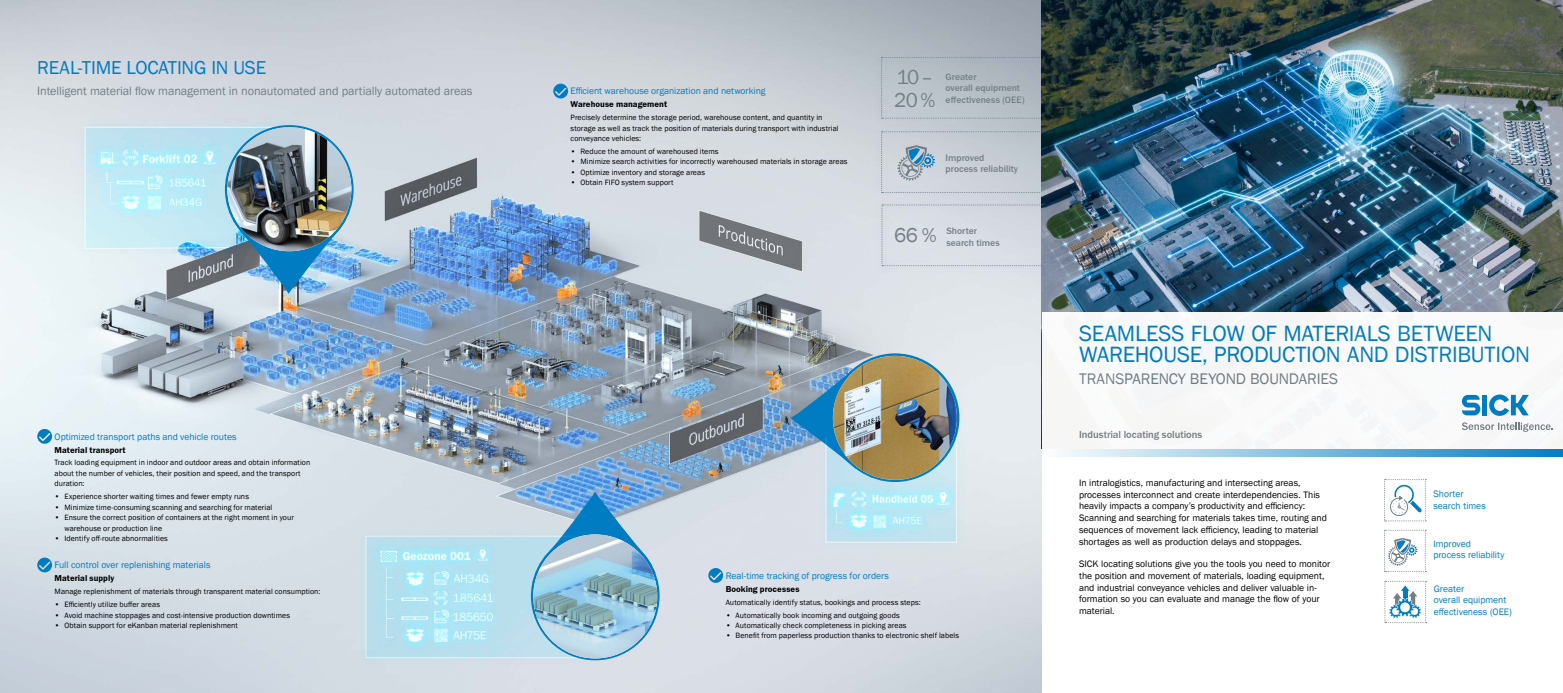
<style>
.page{position:relative;width:1563px;height:693px;background:#fff}
.page>*{position:absolute;margin:0;border:0;box-sizing:border-box;transform-origin:0 0}
.t1{font:22.75px/21px "SICK Franklin";letter-spacing:-.01em;color:#007cc2}
.t2{font:20.74px/23.4px "SICK Franklin";color:#737f86}
.t3{font:19.25px "SICK Franklin";letter-spacing:-.01em;color:#007cc2}
.t4{font:15.75px "SICK Franklin";letter-spacing:-.01em;color:#737f86}
.t5{font:12.25px "SICK Franklin";letter-spacing:-.01em;color:#737f86}
.t6{font:500 10.5px "SICK Franklin";letter-spacing:-.005em;color:#737f86}
.t7{font:9.62px/11.8px "SICK Franklin";letter-spacing:-.005em;color:#000}
.t8{font:9.62px/11.8px "SICK Franklin";letter-spacing:-.005em;color:#007cc2}
.t9{font:500 9.62px/11.5px "SICK Franklin";color:#737f86}
.t10{font:700 8.75px "SICK Franklin";letter-spacing:.005em;color:#000}
.t11{font:7.88px/10.4px "SICK Franklin";letter-spacing:.005em;color:#000}
</style>
<div class="page">
<img style="left:0;top:0;width:1042px;height:693px">
<div style="left:872px;top:123px;width:248px;height:79px;background:#007cc2;opacity:.75"></div>
<div style="left:872px;top:48px;width:212px;height:79px;background:#007cc2;opacity:.75"></div>
<svg style="left:881px;top:57px;width:161px;height:62px;background:#b3bcc3"></svg>
<div style="left:873px;top:196px;width:247px;height:79px;background:#007cc2;opacity:.75"></div>
<svg style="left:881px;top:205px;width:161px;height:61px;background:#d6dbe3"></svg>
<svg style="left:881px;top:131px;width:161px;height:62px;background:#c1c9d2"></svg>
<svg style="left:37px;top:429px;width:15px;height:15px"></svg>
<svg style="left:37px;top:558px;width:15px;height:14px"></svg>
<svg style="left:553px;top:84px;width:15px;height:14px"></svg>
<svg style="left:708px;top:568px;width:15px;height:15px"></svg>
<img style="left:1042px;top:0;width:521px;height:312px">
<div style="left:1042px;top:312px;width:521px;height:144px;background:#f8f9f9"></div>
<svg style="left:1462px;top:395px;width:18px;height:20px"></svg>
<div style="left:1482px;top:395px;width:5px;height:20px;background:#007cc2"></div>
<svg style="left:1489px;top:395px;width:39px;height:21px"></svg>
<svg style="left:1462px;top:422px;width:91px;height:10px"></svg>
<svg style="left:1076px;top:449px;width:487px;height:7px;background:#78b9dd"></svg>
<svg style="left:1384px;top:530px;width:42px;height:42px"></svg>
<svg style="left:1384px;top:479px;width:42px;height:42px"></svg>
<svg style="left:1384px;top:581px;width:42px;height:42px"></svg>
<div style="left:816px;top:406px;width:150px;height:146px;background:#dae1e9"></div>
<svg style="left:826px;top:482px;width:131px;height:61px;background:#bde8f4"></svg>
<div style="left:76px;top:118px;width:231px;height:140px;background:#007cc2;opacity:.75"></div>
<div style="left:356px;top:527px;width:250px;height:140px;background:#d2dee6"></div>
<svg style="left:365px;top:536px;width:166px;height:122px;background:#b7e3f0"></svg>
<svg style="left:791px;top:353px;width:168px;height:129px;background:#89b4cf"></svg>
<img style="left:833px;top:356px;width:124px;height:124px;border-radius:62px">
<svg style="left:531px;top:492px;width:128px;height:168px;background:#89badd"></svg>
<img style="left:533px;top:534px;width:124px;height:124px;border-radius:62px">
<svg style="left:84px;top:125px;width:270px;height:169px;background:#aed4e4"></svg>
<img style="left:227px;top:127px;width:124px;height:124px;border-radius:62px">
<h3 class="t3" style="left:37px;top:55px;width:230px">REAL-TIME LOCATING IN USE</h3>
<h3 class="t5" style="left:37px;top:83px;width:437px">Intelligent material flow management in nonautomated and partially automated areas</h3>
<p class="t8" style="left:55px;top:431px;width:184px">Optimized transport paths and vehicle routes</p>
<p class="t10" style="left:55px;top:444px;width:72px">Material transport</p>
<p class="t11" style="left:55px;top:458px;width:257px">Track loading equipment in indoor and outdoor areas and obtain information about the number of vehicles, their position and speed, and the transport duration:</p>
<p class="t11" style="left:55px;top:492px;width:196px">• Experience shorter waiting times and fewer empty runs</p>
<p class="t11" style="left:55px;top:502px;width:219px">• Minimize time-consuming scanning and searching for material</p>
<p class="t11" style="left:65px;top:512px;width:231px;text-indent:-10px">• Ensure the correct position of containers at the right moment in your warehouse or production line</p>
<p class="t11" style="left:55px;top:533px;width:115px">• Identify off-route abnormalities</p>
<p class="t8" style="left:55px;top:559px;width:157px">Full control over replenishing materials</p>
<p class="t10" style="left:55px;top:573px;width:61px">Material supply</p>
<p class="t11" style="left:55px;top:586px;width:267px">Manage replenishment of materials through transparent material consumption:</p>
<p class="t11" style="left:55px;top:599px;width:107px">• Efficiently utilize buffer areas</p>
<p class="t11" style="left:55px;top:610px;width:237px">• Avoid machine stoppages and cost-intensive production downtimes</p>
<p class="t11" style="left:55px;top:620px;width:185px">• Obtain support for eKanban material replenishment</p>
<p class="t8" style="left:570px;top:85px;width:196px">Efficient warehouse organization and networking</p>
<p class="t10" style="left:570px;top:99px;width:98px">Warehouse management</p>
<p class="t11" style="left:570px;top:112px;width:270px">Precisely determine the storage period, warehouse content, and quantity in storage as well as track the position of materials during transport with industrial conveyance vehicles:</p>
<p class="t11" style="left:570px;top:146px;width:149px">• Reduce the amount of warehoused items</p>
<p class="t11" style="left:570px;top:157px;width:278px">• Minimize search activities for incorrectly warehoused materials in storage areas</p>
<p class="t11" style="left:570px;top:167px;width:136px">• Optimize inventory and storage areas</p>
<p class="t11" style="left:570px;top:178px;width:104px">• Obtain FIFO system support</p>
<h2 class="t2" style="left:894px;top:65px;width:43px">10 –<br>20 %</h2>
<p class="t9" style="left:945px;top:71px;width:80px">Greater<br>overall equipment effectiveness (OEE)</p>
<p class="t9" style="left:945px;top:152px;width:74px">Improved process reliability</p>
<h2 class="t2" style="left:894px;top:224px;width:44px">66 %</h2>
<p class="t9" style="left:946px;top:225px;width:55px">Shorter search times</p>
<p class="t8" style="left:725px;top:570px;width:165px">Real-time tracking of progress for orders</p>
<p class="t10" style="left:725px;top:583px;width:75px">Booking processes</p>
<p class="t11" style="left:725px;top:597px;width:197px">Automatically identify status, bookings and process steps:</p>
<p class="t11" style="left:726px;top:610px;width:175px">• Automatically book incoming and outgoing goods</p>
<p class="t11" style="left:726px;top:620px;width:182px">• Automatically check completeness in picking areas</p>
<p class="t11" style="left:726px;top:631px;width:235px">• Benefit from paperless production thanks to electronic shelf labels</p>
<h1 class="t1" style="left:1079px;top:324px;width:452px">SEAMLESS FLOW OF MATERIALS BETWEEN<br>WAREHOUSE, PRODUCTION AND DISTRIBUTION</h1>
<h3 class="t4" style="left:1079px;top:369px;width:260px">TRANSPARENCY BEYOND BOUNDARIES</h3>
<h3 class="t6" style="left:1079px;top:428px;width:124px">Industrial locating solutions</h3>
<p class="t7" style="left:1079px;top:477px;width:249px">In intralogistics, manufacturing and intersecting areas, processes interconnect and create interdependencies. This heavily impacts a company’s productivity and efficiency:<br>Scanning and searching for materials takes time, routing and sequences of movement lack efficiency, leading to material shortages as well as production delays and stoppages.</p>
<p class="t7" style="left:1079px;top:558px;width:253px">SICK locating solutions give you the tools you need to monitor the position and movement of materials, loading equipment, and industrial conveyance vehicles and deliver valuable in&shy;formation so you can evaluate and manage the flow of your material.</p>
<p class="t8" style="left:1433px;top:488px;width:54px">Shorter search times</p>
<p class="t8" style="left:1433px;top:538px;width:72px">Improved process reliability</p>
<p class="t8" style="left:1433px;top:583px;width:80px">Greater<br>overall equipment effectiveness (OEE)</p>
</div>
